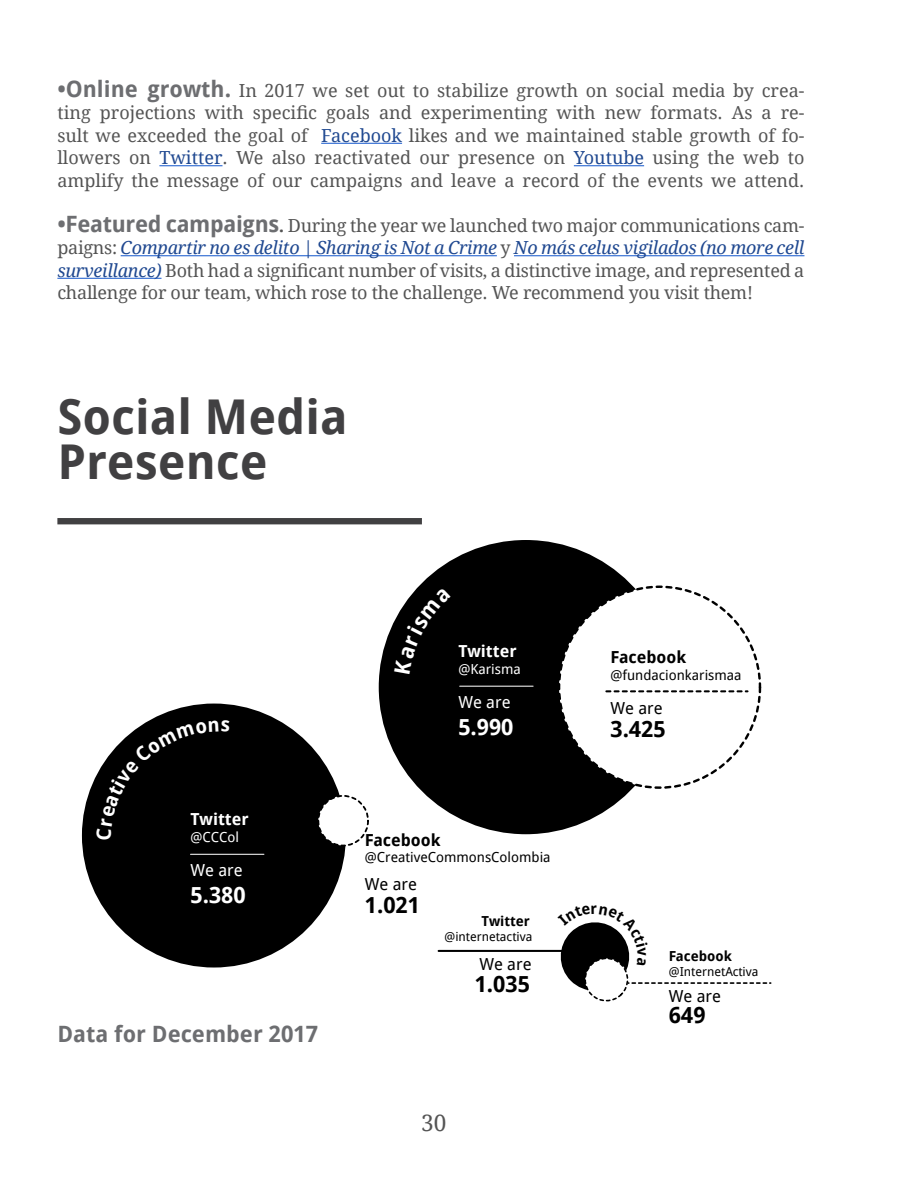
<style>
.page{position:relative;width:918px;height:1188px;background:#fff}
.page>*{position:absolute;margin:0;border:0;box-sizing:border-box;transform-origin:0 0}
.t1{font:700 48px/45px "Droid Sans";color:#414042}
.t2{font:700 22.5px "Droid Sans";color:#6d6e71}
.t3{font:22.5px "Droid Serif";color:#545454}
.t4{font:700 22.2px "Droid Sans";color:#000}
.t5{font:700 22.2px "Droid Sans";color:#fff}
.t6{font:18px/22.5px "Droid Serif";letter-spacing:-.005em;color:#545454;text-align:justify}
.t7{font:16.65px "Droid Sans";color:#000}
.t8{font:700 16.65px "Droid Sans";color:#000}
.t9{font:700 16.65px "Droid Sans";color:#fff}
.t10{font:16.65px "Droid Sans";color:#fff}
.t11{font:13.8px "Droid Sans";color:#000}
.t12{font:700 13.8px "Droid Sans";color:#000}
.t13{font:13.8px "Droid Sans";color:#fff}
.t14{font:12.45px "Droid Sans";color:#000}
.s1{font-family:"Droid Sans";font-weight:700;font-size:22.5px;color:#6d6e71}
.s2{color:#1f4890}
.s3{font-weight:700}
.s4{font-style:italic;color:#1f4890}
</style>
<div class="page">
<hr style="left:321px;top:143px;width:81px;height:1px;background:#15c">
<hr style="left:159px;top:165px;width:64px;height:1px;background:#15c">
<hr style="left:574px;top:165px;width:70px;height:1px;background:#15c">
<hr style="left:121px;top:255px;width:376px;height:1px;background:#15c">
<hr style="left:514px;top:255px;width:290px;height:1px;background:#15c">
<hr style="left:57px;top:278px;width:105px;height:1px;background:#15c">
<hr style="left:439px;top:950px;width:123px;height:2px;background:#000">
<div style="left:82px;top:704px;width:264px;height:264px;background:#000;border-radius:50%"></div>
<div style="left:318px;top:796px;width:50px;height:50px;background:#fff;border-radius:50%"></div>
<div style="left:317px;top:795px;width:52px;height:51px;border:2px dashed #000;border-radius:50%"></div>
<hr style="left:191px;top:854px;width:73px;height:1px;background:#fff">
<div style="left:379px;top:540px;width:294px;height:294px;background:#000;border-radius:50%"></div>
<hr style="left:460px;top:686px;width:73px;height:1px;background:#fff">
<div style="left:559px;top:587px;width:201px;height:201px;background:#fff;border-radius:50%"></div>
<svg style="left:606px;top:690px;width:142px;height:2px"></svg>
<div style="left:57px;top:518px;width:365px;height:6px;background:#414042"></div>
<svg style="left:557px;top:922px;width:214px;height:80px"></svg>
<svg style="left:97px;top:720px;width:53px;height:55px"></svg>
<svg style="left:394px;top:588px;width:23px;height:34px"></svg>
<p class="t6" style="left:57px;top:79px;width:749px"><span class="s1">•Online growth.</span> In 2017 we set out to stabilize growth on social media by crea&shy;ting projections with specific goals and experimenting with new formats. As a re&shy;sult we exceeded the goal of <span class="s2">Facebook</span> likes and we maintained stable growth of fo&shy;llowers on <span class="s2">Twitter</span>. We also reactivated our presence on <span class="s2">Youtube</span> using the web to amplify the message of our campaigns and leave a record of the events we attend.</p>
<p class="t6" style="left:57px;top:214px;width:749px"><span class="s1">•Featured campaigns</span><span class="s3">.</span> During the year we launched two major communications cam&shy;paigns: <span class="s4">Compartir no es delito | Sharing is Not a Crime</span> y <span class="s4">No más celus vigilados (no more cell surveillance)</span> Both had a significant number of visits, a distinctive image, and represented a challenge for our team, which rose to the challenge. We recommend you visit them!</p>
<h1 class="t1" style="left:57px;top:393px;width:292px">Social Media<br>Presence</h1>
<p class="t9" style="left:191px;top:807px;width:60px">Twitter</p>
<p class="t13" style="left:191px;top:827px;width:50px">@CCCol</p>
<p class="t10" style="left:191px;top:859px;width:54px">We are</p>
<p class="t5" style="left:191px;top:879px;width:57px">5.380</p>
<p class="t2" style="left:57px;top:1018px;width:262px">Data for December 2017</p>
<p class="t9" style="left:458px;top:639px;width:60px">Twitter</p>
<p class="t13" style="left:458px;top:659px;width:64px">@Karisma</p>
<p class="t10" style="left:458px;top:691px;width:54px">We are</p>
<p class="t5" style="left:458px;top:711px;width:57px">5.990</p>
<p class="t8" style="left:365px;top:828px;width:77px">Facebook</p>
<p class="t11" style="left:365px;top:848px;width:187px">@CreativeCommonsColombia</p>
<p class="t7" style="left:365px;top:872px;width:54px">We are</p>
<p class="t4" style="left:365px;top:889px;width:57px">1.021</p>
<p class="t12" style="left:481px;top:911px;width:50px">Twitter</p>
<p class="t14" style="left:445px;top:928px;width:89px">@internetactiva</p>
<p class="t7" style="left:479px;top:952px;width:54px">We are</p>
<p class="t4" style="left:475px;top:969px;width:57px">1.035</p>
<p class="t3" style="left:421px;top:1108px;width:27px">30</p>
<p class="t8" style="left:611px;top:646px;width:77px">Facebook</p>
<p class="t11" style="left:611px;top:666px;width:133px">@fundacionkarismaa</p>
<p class="t7" style="left:611px;top:697px;width:54px">We are</p>
<p class="t4" style="left:611px;top:713px;width:57px">3.425</p>
<p class="t12" style="left:669px;top:946px;width:65px">Facebook</p>
<p class="t14" style="left:669px;top:963px;width:91px">@InternetActiva</p>
<p class="t7" style="left:669px;top:984px;width:54px">We are</p>
<p class="t4" style="left:669px;top:999px;width:38px">649</p>
</div>
